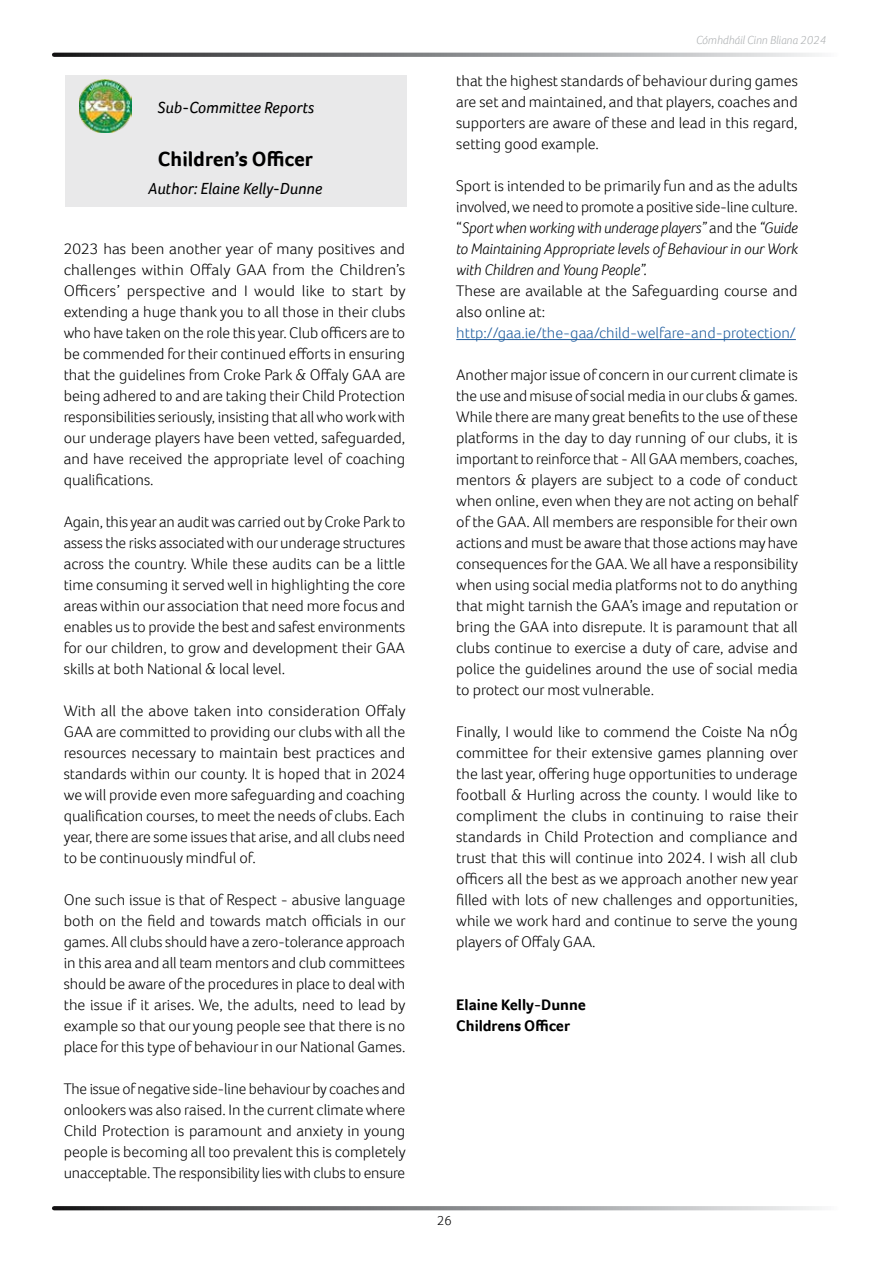
<style>
.page{position:relative;width:893px;height:1263px;background:#fff}
.page>*{position:absolute;margin:0;border:0;box-sizing:border-box;transform-origin:0 0}
.t1{font:700 21px "Foco";color:#000}
.t2{font:italic 16.5px "Foco";color:#000}
.t3{font:300 15.75px/21px "Foco";color:#000;text-align:justify}
.t4{font:italic 300 15.75px/21px "Foco";color:#000;text-align:justify}
.t5{font:300 15.75px "Foco";color:#215e9e}
.t6{font:700 15.75px/21px "Foco";color:#000}
.t7{font:300 13.5px "Foco";color:#000}
.t8{font:italic 300 12px "Foco";color:#b1b4b6}
.s1{font-style:normal}
</style>
<div class="page">
<svg style="left:54px;top:1206px;width:768px;height:4px;background:#88898b"></svg>
<svg style="left:54px;top:53px;width:768px;height:4px;background:#88898b"></svg>
<hr style="left:456px;top:339px;width:340px;height:1px;background:#215e9e">
<div style="left:65px;top:75px;width:342px;height:132px;background:#e9e9ea"></div>
<img style="left:79px;top:80px;width:53px;height:53px">
<p class="t2" style="left:158px;top:96px;width:158px">Sub-Committee Reports</p>
<h1 class="t1" style="left:158px;top:145px;width:157px">Children’s Officer</h1>
<p class="t2" style="left:148px;top:178px;width:176px">Author: Elaine Kelly-Dunne</p>
<p class="t3" style="left:64px;top:238px;width:343px">2023 has been another year of many positives and challenges within Offaly GAA from the Children’s Officers’ perspective and I would like to start by extending a huge thank you to all those in their clubs who have taken on the role this year. Club officers are to be commended for their continued efforts in ensuring that the guidelines from Croke Park &amp; Offaly GAA are being adhered to and are taking their Child Protection responsibilities seriously, insisting that all who work with our underage players have been vetted, safeguarded, and have received the appropriate level of coaching qualifications.</p>
<p class="t3" style="left:64px;top:511px;width:343px">Again, this year an audit was carried out by Croke Park to assess the risks associated with our underage structures across the country. While these audits can be a little time consuming it served well in highlighting the core areas within our association that need more focus and enables us to provide the best and safest environments for our children, to grow and development their GAA skills at both National &amp; local level.</p>
<p class="t3" style="left:64px;top:700px;width:344px">With all the above taken into consideration Offaly GAA are committed to providing our clubs with all the resources necessary to maintain best practices and standards within our county. It is hoped that in 2024 we will provide even more safeguarding and coaching qualification courses, to meet the needs of clubs. Each year, there are some issues that arise, and all clubs need to be continuously mindful of.</p>
<p class="t3" style="left:64px;top:889px;width:343px">One such issue is that of Respect - abusive language both on the field and towards match officials in our games. All clubs should have a zero-tolerance approach in this area and all team mentors and club committees should be aware of the procedures in place to deal with the issue if it arises. We, the adults, need to lead by example so that our young people see that there is no place for this type of behaviour in our National Games.</p>
<p class="t3" style="left:64px;top:1078px;width:343px">The issue of negative side-line behaviour by coaches and onlookers was also raised. In the current climate where Child Protection is paramount and anxiety in young people is becoming all too prevalent this is completely unacceptable. The responsibility lies with clubs to ensure</p>
<p class="t8" style="left:696px;top:32px;width:132px">Cómhdháil Cinn Bliana 2024</p>
<p class="t3" style="left:456px;top:70px;width:343px">that the highest standards of behaviour during games are set and maintained, and that players, coaches and supporters are aware of these and lead in this regard, setting good example.</p>
<p class="t4" style="left:456px;top:175px;width:343px"><span class="s1">Sport is intended to be primarily fun and as the adults involved, we need to promote a positive side-line culture. “</span>Sport when working with underage players” <span class="s1">and the</span> “Guide to Maintaining Appropriate levels of Behaviour in our Work with Children and Young People”.</p>
<p class="t3" style="left:456px;top:280px;width:343px">These are available at the Safeguarding course and also online at:</p>
<p class="t5" style="left:456px;top:322px;width:341px">http://gaa.ie/the-gaa/child-welfare-and-protection/</p>
<p class="t3" style="left:456px;top:364px;width:343px">Another major issue of concern in our current climate is the use and misuse of social media in our clubs &amp; games.<br>While there are many great benefits to the use of these platforms in the day to day running of our clubs, it is important to reinforce that - All GAA members, coaches, mentors &amp; players are subject to a code of conduct when online, even when they are not acting on behalf of the GAA. All members are responsible for their own actions and must be aware that those actions may have consequences for the GAA. We all have a responsibility when using social media platforms not to do anything that might tarnish the GAA’s image and reputation or bring the GAA into disrepute. It is paramount that all clubs continue to exercise a duty of care, advise and police the guidelines around the use of social media to protect our most vulnerable.</p>
<p class="t3" style="left:456px;top:721px;width:344px">Finally, I would like to commend the Coiste Na nÓg committee for their extensive games planning over the last year, offering huge opportunities to underage football &amp; Hurling across the county. I would like to compliment the clubs in continuing to raise their standards in Child Protection and compliance and trust that this will continue into 2024. I wish all club officers all the best as we approach another new year filled with lots of new challenges and opportunities, while we work hard and continue to serve the young players of Offaly GAA.</p>
<p class="t6" style="left:456px;top:994px;width:131px">Elaine Kelly-Dunne<br>Childrens Officer</p>
<p class="t7" style="left:437px;top:1211px;width:16px">26</p>
</div>
